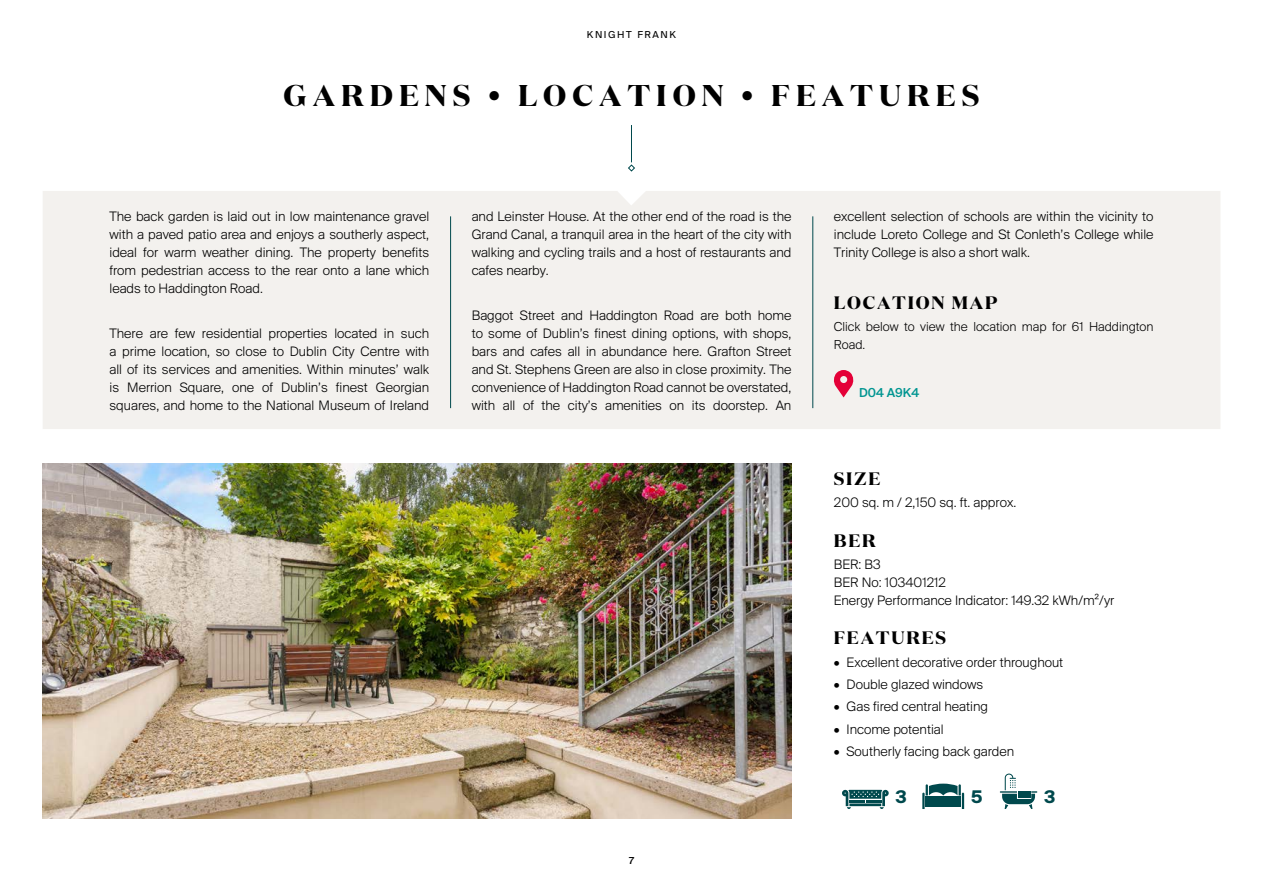
<style>
.page{position:relative;width:1263px;height:893px;background:#fff}
.page>*{position:absolute;margin:0;border:0;box-sizing:border-box;transform-origin:0 0}
.t1{font:700 30px "Domaine Disp";letter-spacing:.2em;color:#000}
.t2{font:700 19.05px "Suisse BP Intl";color:#00494d}
.t3{font:700 18px "Domaine Disp";letter-spacing:.1em;color:#000}
.t4{font:300 14.25px/18px "Suisse BP Intl";color:#000;text-align:justify}
.t5{font:300 13.5px/18px "Suisse BP Intl";color:#000}
.t6{font:500 13.5px "Suisse BP Intl";color:#009591}
.t7{font:10.5px "Suisse BP Intl";letter-spacing:.15em;color:#000}
.t8{font:500 10.5px "Suisse BP Intl";color:#000}
</style>
<div class="page">
<div style="left:43px;top:191px;width:1177px;height:238px;background:#f3f1ee"></div>
<img style="left:43px;top:464px;width:748px;height:355px">
<svg style="left:842px;top:790px;width:47px;height:19px"></svg>
<svg style="left:922px;top:784px;width:42px;height:25px"></svg>
<svg style="left:1000px;top:774px;width:37px;height:35px"></svg>
<svg style="left:833px;top:370px;width:21px;height:27px"></svg>
<hr style="left:631px;top:125px;width:1px;height:37px;background:#00494d">
<svg style="left:628px;top:165px;width:7px;height:6px"></svg>
<hr style="left:450px;top:216px;width:1px;height:192px;background:#00494d">
<hr style="left:812px;top:216px;width:1px;height:192px;background:#00494d">
<p class="t7" style="left:587px;top:28px;width:91px">KNIGHT FRANK</p>
<h1 class="t1" style="left:284px;top:76px;width:697px">GARDENS • LOCATION • FEATURES</h1>
<p class="t4" style="left:110px;top:207px;width:321px">The back garden is laid out in low maintenance gravel with a paved patio area and enjoys a southerly aspect, ideal for warm weather dining. The property benefits from pedestrian access to the rear onto a lane which leads to Haddington Road.</p>
<p class="t4" style="left:110px;top:324px;width:321px">There are few residential properties located in such a prime location, so close to Dublin City Centre with all of its services and amenities. Within minutes’ walk is Merrion Square, one of Dublin’s finest Georgian squares, and home to the National Museum of Ireland</p>
<p class="t4" style="left:472px;top:207px;width:321px">and Leinster House. At the other end of the road is the Grand Canal, a tranquil area in the heart of the city with walking and cycling trails and a host of restaurants and cafes nearby.</p>
<p class="t4" style="left:472px;top:306px;width:321px">Baggot Street and Haddington Road are both home to some of Dublin’s finest dining options, with shops, bars and cafes all in abundance here. Grafton Street and St. Stephens Green are also in close proximity. The convenience of Haddington Road cannot be overstated, with all of the city’s amenities on its doorstep. An</p>
<p class="t8" style="left:629px;top:854px;width:6px">7</p>
<p class="t4" style="left:834px;top:207px;width:321px">excellent selection of schools are within the vicinity to include Loreto College and St Conleth’s College while Trinity College is also a short walk.</p>
<p class="t3" style="left:834px;top:291px;width:165px">LOCATION MAP</p>
<p class="t5" style="left:834px;top:318px;width:321px">Click below to view the location map for 61 Haddington<br>Road.</p>
<p class="t6" style="left:859px;top:385px;width:62px">D04 A9K4</p>
<p class="t3" style="left:834px;top:467px;width:48px">SIZE</p>
<p class="t4" style="left:834px;top:493px;width:184px">200 sq. m / 2,150 sq. ft. approx.</p>
<p class="t3" style="left:834px;top:528px;width:43px">BER</p>
<p class="t4" style="left:834px;top:555px;width:282px;text-align:left">BER: B3<br>BER No: 103401212<br>Energy Performance Indicator: 149.32 kWh/m²/yr</p>
<p class="t3" style="left:834px;top:626px;width:114px">FEATURES</p>
<p class="t4" style="left:834px;top:653px;width:231px">• Excellent decorative order throughout</p>
<p class="t4" style="left:834px;top:675px;width:151px">• Double glazed windows</p>
<p class="t4" style="left:834px;top:697px;width:156px">• Gas fired central heating</p>
<p class="t4" style="left:834px;top:719px;width:111px">• Income potential</p>
<p class="t4" style="left:834px;top:742px;width:182px">• Southerly facing back garden</p>
<h2 class="t2" style="left:895px;top:786px;width:13px">3</h2>
<h2 class="t2" style="left:971px;top:786px;width:13px">5</h2>
<h2 class="t2" style="left:1044px;top:786px;width:13px">3</h2>
</div>
